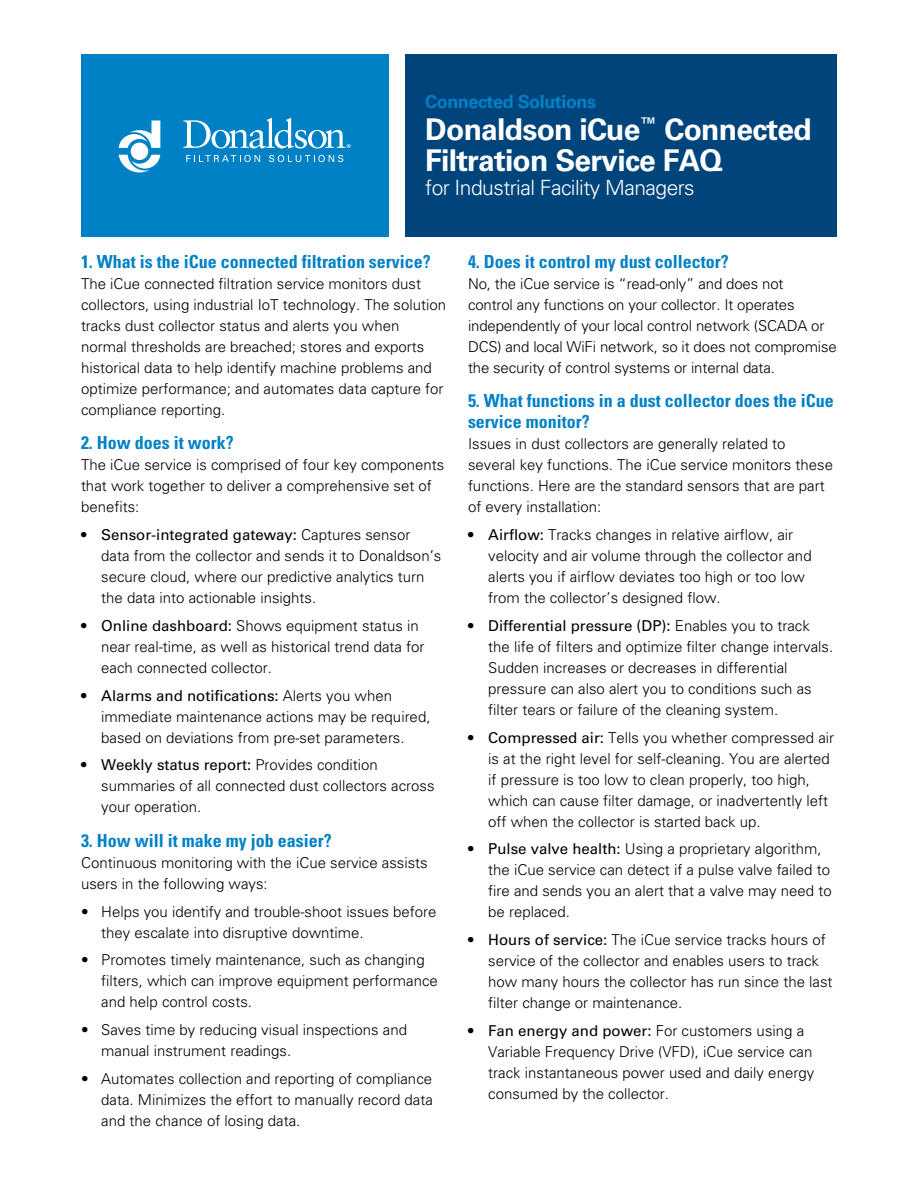
<style>
.page{position:relative;width:918px;height:1188px;background:#fff}
.page>*{position:absolute;margin:0;border:0;box-sizing:border-box;transform-origin:0 0}
.t1{font:700 30px/31.5px "Univers LT Std";letter-spacing:-.025em;color:#fff}
.t2{font:300 21px "Univers LT Std";letter-spacing:-.025em;color:#fff}
.t3{font:700 condensed 18px/21px "Univers LT Std";color:#0081c6}
.t4{font:700 18px "Univers LT Std";letter-spacing:-.025em;color:#0081c6}
.t5{font:300 15px/21px "Univers LT Std";color:#000}
.s1{font-weight:400}
</style>
<div class="page">
<div style="left:81px;top:54px;width:307px;height:182px;background:#0081c6"></div>
<svg style="left:186px;top:155px;width:74px;height:7px"></svg>
<svg style="left:269px;top:155px;width:74px;height:7px"></svg>
<svg style="left:119px;top:120px;width:41px;height:52px"></svg>
<svg style="left:183px;top:118px;width:168px;height:30px"></svg>
<div style="left:405px;top:54px;width:432px;height:182px;background:#00447c"></div>
<p class="t4" style="left:425px;top:91px;width:172px">Connected Solutions</p>
<h1 class="t1" style="left:425px;top:114px;width:388px">Donaldson iCue<sup>™</sup> Connected<br>Filtration Service FAQ</h1>
<h2 class="t2" style="left:425px;top:175px;width:271px">for Industrial Facility Managers</h2>
<p class="t3" style="left:81px;top:251px;width:351px">1. What is the iCue connected filtration service?</p>
<p class="t5" style="left:81px;top:273px;width:367px">The iCue connected filtration service monitors dust collectors, using industrial IoT technology. The solution tracks dust collector status and alerts you when normal thresholds are breached; stores and exports historical data to help identify machine problems and optimize performance; and automates data capture for compliance reporting.</p>
<p class="t3" style="left:81px;top:432px;width:154px">2. How does it work?</p>
<p class="t5" style="left:81px;top:455px;width:365px">The iCue service is comprised of four key components that work together to deliver a comprehensive set of benefits:</p>
<p class="t5" style="left:101px;top:524px;width:342px;text-indent:-20px"><span class="s1">• Sensor-integrated gateway:</span> Captures sensor data from the collector and sends it to Donaldson’s secure cloud, where our predictive analytics turn the data into actionable insights.</p>
<p class="t5" style="left:101px;top:615px;width:325px;text-indent:-20px"><span class="s1">• Online dashboard:</span> Shows equipment status in near real-time, as well as historical trend data for each connected collector.</p>
<p class="t5" style="left:101px;top:685px;width:331px;text-indent:-20px"><span class="s1">• Alarms and notifications:</span> Alerts you when immediate maintenance actions may be required, based on deviations from pre-set parameters.</p>
<p class="t5" style="left:101px;top:755px;width:335px;text-indent:-20px"><span class="s1">• Weekly status report:</span> Provides condition summaries of all connected dust collectors across your operation.</p>
<p class="t3" style="left:81px;top:830px;width:252px">3. How will it make my job easier?</p>
<p class="t5" style="left:81px;top:852px;width:348px">Continuous monitoring with the iCue service assists users in the following ways:</p>
<p class="t5" style="left:101px;top:901px;width:337px;text-indent:-20px">• Helps you identify and trouble-shoot issues before they escalate into disruptive downtime.</p>
<p class="t5" style="left:101px;top:950px;width:338px;text-indent:-20px">• Promotes timely maintenance, such as changing filters, which can improve equipment performance and help control costs.</p>
<p class="t5" style="left:101px;top:1019px;width:307px;text-indent:-20px">• Saves time by reducing visual inspections and manual instrument readings.</p>
<p class="t5" style="left:101px;top:1068px;width:333px;text-align:justify;text-indent:-20px">• Automates collection and reporting of compliance data. Minimizes the effort to manually record data and the chance of losing data.</p>
<p class="t3" style="left:468px;top:251px;width:262px">4. Does it control my dust collector?</p>
<p class="t5" style="left:468px;top:273px;width:370px">No, the iCue service is “read-only” and does not<br>control any functions on your collector. It operates independently of your local control network (SCADA or DCS) and local WiFi network, so it does not compromise the security of control systems or internal data.</p>
<p class="t3" style="left:468px;top:390px;width:367px">5. What functions in a dust collector does the iCue service monitor?</p>
<p class="t5" style="left:468px;top:434px;width:367px">Issues in dust collectors are generally related to several key functions. The iCue service monitors these functions. Here are the standard sensors that are part of every installation:</p>
<p class="t5" style="left:488px;top:524px;width:325px;text-indent:-20px"><span class="s1">• Airflow:</span> Tracks changes in relative airflow, air velocity and air volume through the collector and alerts you if airflow deviates too high or too low from the collector’s designed flow.</p>
<p class="t5" style="left:488px;top:615px;width:347px;text-indent:-20px"><span class="s1">• Differential pressure (DP):</span> Enables you to track the life of filters and optimize filter change intervals.<br>Sudden increases or decreases in differential pressure can also alert you to conditions such as filter tears or failure of the cleaning system.</p>
<p class="t5" style="left:488px;top:727px;width:347px;text-indent:-20px"><span class="s1">• Compressed air:</span> Tells you whether compressed air is at the right level for self-cleaning. You are alerted if pressure is too low to clean properly, too high, which can cause filter damage, or inadvertently left off when the collector is started back up.</p>
<p class="t5" style="left:488px;top:839px;width:345px;text-indent:-20px"><span class="s1">• Pulse valve health:</span> Using a proprietary algorithm, the iCue service can detect if a pulse valve failed to fire and sends you an alert that a valve may need to be replaced.</p>
<p class="t5" style="left:488px;top:929px;width:346px;text-indent:-20px"><span class="s1">• Hours of service:</span> The iCue service tracks hours of service of the collector and enables users to track how many hours the collector has run since the last filter change or maintenance.</p>
<p class="t5" style="left:488px;top:1020px;width:327px;text-indent:-20px"><span class="s1">• Fan energy and power:</span> For customers using a Variable Frequency Drive (VFD), iCue service can track instantaneous power used and daily energy consumed by the collector.</p>
</div>
